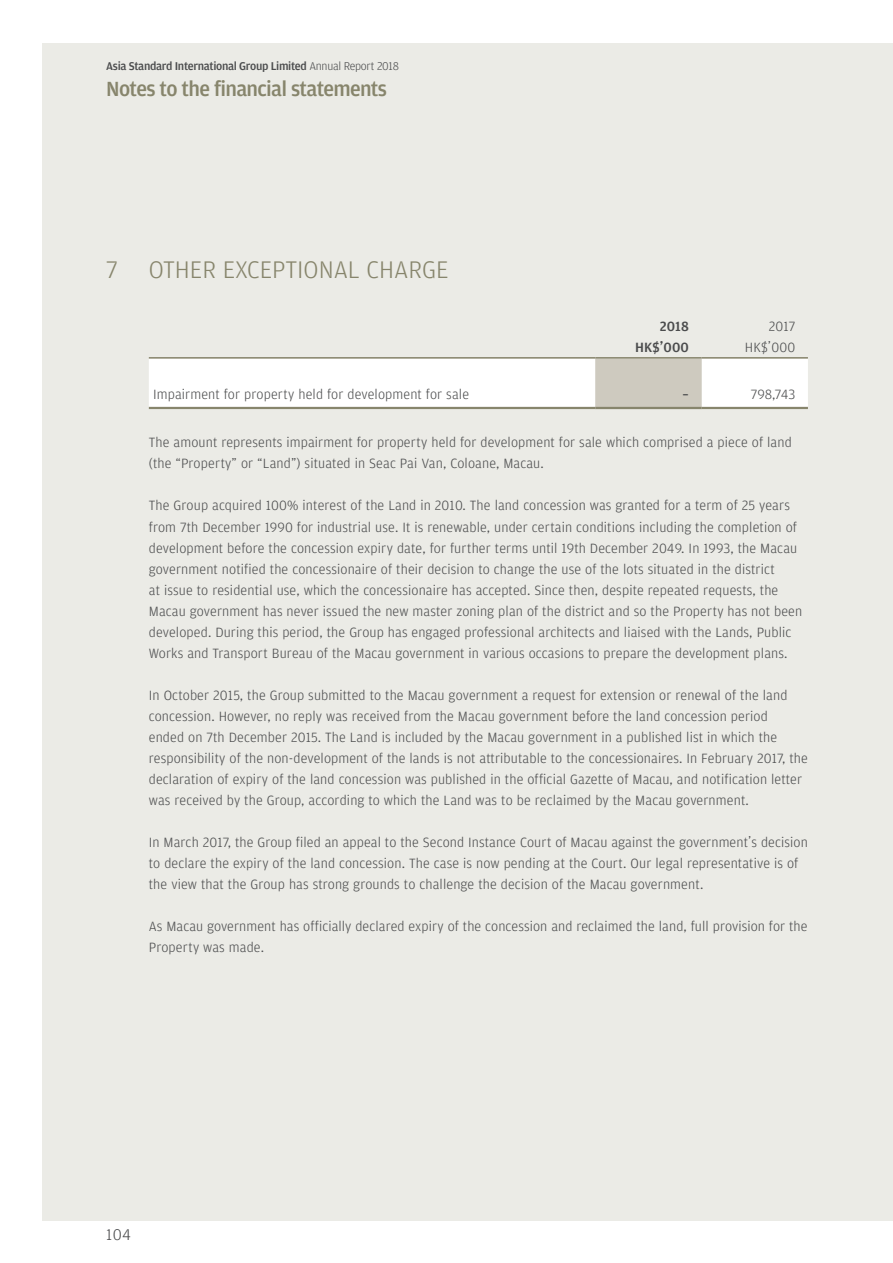
<style>
.page{position:relative;width:893px;height:1263px;background:#fff}
.page>*{position:absolute;margin:0;border:0;box-sizing:border-box;transform-origin:0 0}
.Heading_1{font:300 25.5px "Amplitude";color:#87856c}
.t1{font:500 21.75px "Amplitude";letter-spacing:-.035em;color:#87856c}
.t2{font:300 16.5px "Amplitude";color:#4b4c4d}
.Body_Text{font:300 14.25px/21px "Amplitude";letter-spacing:.01em;color:#4b4c4d}
.Body_Text-2{font:500 14.25px "Amplitude";letter-spacing:.005em;color:#4b4c4d}
.t3{font:500 12px "Amplitude";letter-spacing:-.03em;color:#4b4c4d}
.s1{font-weight:300}
</style>
<div class="page">
<div style="left:43px;top:43px;width:850px;height:1177px;background:#ebebe6"></div>
<svg style="left:149px;top:359px;width:659px;height:48px;background:#f6f6f4"></svg>
<hr style="left:149px;top:357px;width:446px;height:2px;background:#87856c">
<hr style="left:595px;top:357px;width:107px;height:2px;background:#87856c">
<hr style="left:702px;top:357px;width:106px;height:2px;background:#87856c">
<hr style="left:149px;top:407px;width:446px;height:2px;background:#87856c">
<hr style="left:595px;top:407px;width:107px;height:2px;background:#87856c">
<hr style="left:702px;top:407px;width:106px;height:2px;background:#87856c">
<p class="t3" style="left:106px;top:60px;width:294px">Asia Standard International Group Limited <span class="s1">Annual Report 2018</span></p>
<h2 class="t1" style="left:106px;top:77px;width:282px">Notes to the financial statements</h2>
<p class="Heading_1" style="left:106px;top:255px;width:344px">7 OTHER EXCEPTIONAL CHARGE</p>
<p class="Body_Text-2" style="left:660px;top:319px;width:31px">2018</p>
<p class="Body_Text" style="left:769px;top:316px;width:28px">2017</p>
<p class="Body_Text-2" style="left:635px;top:340px;width:55px">HK$’000</p>
<p class="Body_Text" style="left:745px;top:337px;width:52px">HK$’000</p>
<p class="Body_Text" style="left:153px;top:384px;width:318px">Impairment for property held for development for sale</p>
<p class="Body_Text-2" style="left:683px;top:386px;width:8px">–</p>
<p class="Body_Text" style="left:751px;top:384px;width:46px">798,743</p>
<p class="Body_Text" style="left:149px;top:432px;width:644px">The amount represents impairment for property held for development for sale which comprised a piece of land (the “Property” or “Land”) situated in Seac Pai Van, Coloane, Macau.</p>
<p class="Body_Text" style="left:149px;top:495px;width:655px">The Group acquired 100% interest of the Land in 2010. The land concession was granted for a term of 25 years from 7th December 1990 for industrial use. It is renewable, under certain conditions including the completion of development before the concession expiry date, for further terms until 19th December 2049. In 1993, the Macau government notified the concessionaire of their decision to change the use of the lots situated in the district<br>at issue to residential use, which the concessionaire has accepted. Since then, despite repeated requests, the Macau government has never issued the new master zoning plan of the district and so the Property has not been developed. During this period, the Group has engaged professional architects and liaised with the Lands, Public Works and Transport Bureau of the Macau government in various occasions to prepare the development plans.</p>
<p class="Body_Text" style="left:149px;top:684px;width:660px">In October 2015, the Group submitted to the Macau government a request for extension or renewal of the land concession. However, no reply was received from the Macau government before the land concession period<br>ended on 7th December 2015. The Land is included by the Macau government in a published list in which the responsibility of the non-development of the lands is not attributable to the concessionaires. In February 2017, the declaration of expiry of the land concession was published in the official Gazette of Macau, and notification letter was received by the Group, according to which the Land was to be reclaimed by the Macau government.</p>
<p class="Body_Text" style="left:149px;top:831px;width:661px">In March 2017, the Group filed an appeal to the Second Instance Court of Macau against the government’s decision to declare the expiry of the land concession. The case is now pending at the Court. Our legal representative is of the view that the Group has strong grounds to challenge the decision of the Macau government.</p>
<p class="Body_Text" style="left:149px;top:915px;width:660px">As Macau government has officially declared expiry of the concession and reclaimed the land, full provision for the<br>Property was made.</p>
<p class="t2" style="left:106px;top:1225px;width:26px">104</p>
</div>
